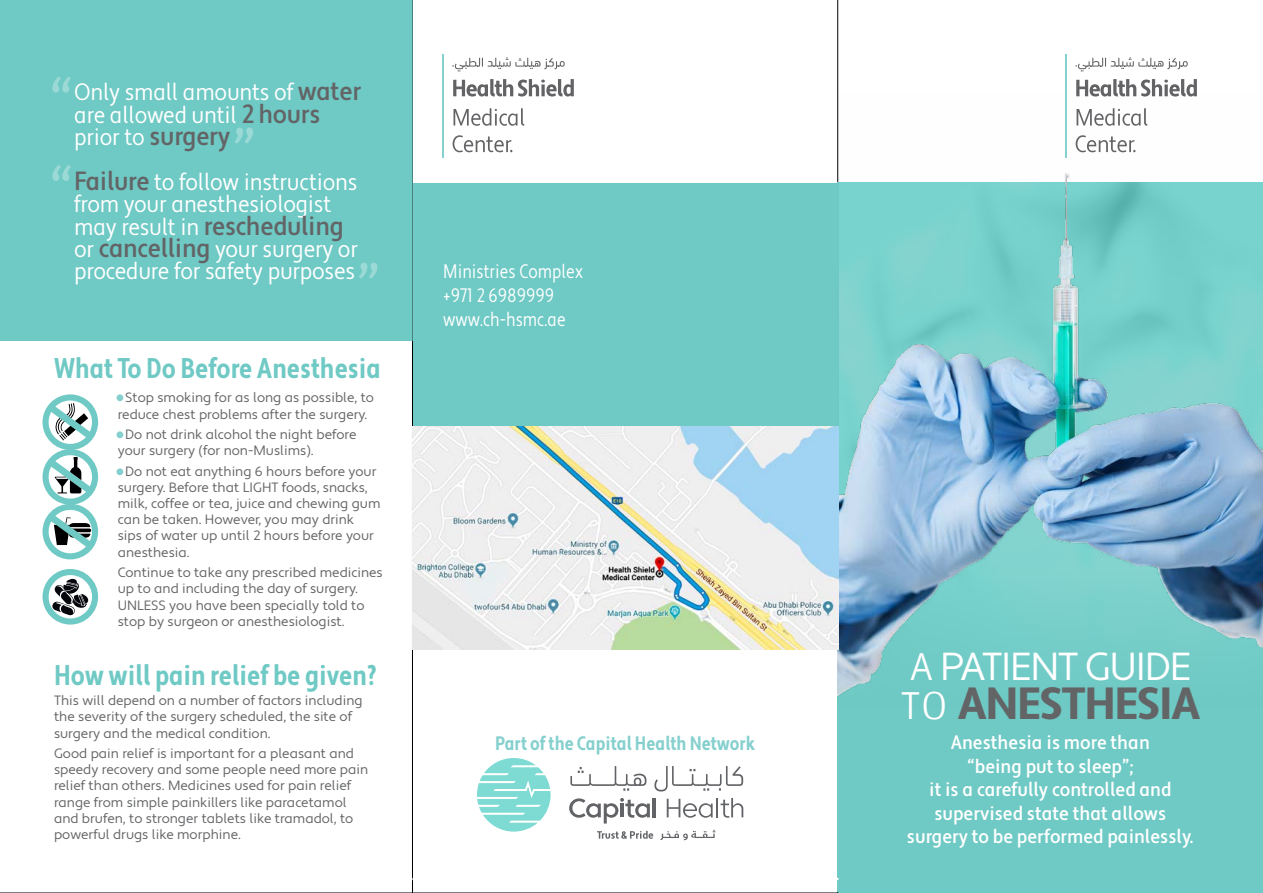
<style>
.page{position:relative;width:1263px;height:893px;background:#fff}
.page>*{position:absolute;margin:0;border:0;box-sizing:border-box;transform-origin:0 0}
.t1{font:700 condensed 45px "Apertura";letter-spacing:-.04em;color:#636466;scale:1.09 1}
.t2{font:39px "Apertura";letter-spacing:-.03em;color:#fff}
.t3{font:700 condensed 28.5px "Apertura";color:#6fc9c4;scale:.9 1}
.t4{font:500 condensed 26.25px "Apertura";letter-spacing:-.01em;color:#636466}
.t5{font:condensed 23.7px/22.4px "Apertura";letter-spacing:-.01em;color:#fff}
.t6{font:500 condensed 19.5px/23.4px "Apertura";color:#fff;text-align:center}
.t7{font:condensed 19.5px/23.7px "Apertura";color:#fff;scale:.9 1}
.t8{font:700 condensed 19.5px "Apertura";color:#85d0ce;scale:.9 1}
.t9{font:13.5px/16.2px "Apertura";color:#636466}
.s1{font-weight:500;font-size:26.25px;color:#636466}
.s2{font-weight:400;font-size:23.7px;color:#fff}
.s3{font-family:"Unit";font-weight:300}
.s4{font-family:"Unit";font-weight:300;font-stretch:normal;font-size:39px;color:#fff}
</style>
<div class="page">
<div style="left:837px;top:183px;width:426px;height:710px;background:#6fc9c4"></div>
<div style="left:413px;top:183px;width:425px;height:467px;background:#6fc9c4"></div>
<svg style="left:477px;top:758px;width:74px;height:74px"></svg>
<svg style="left:570px;top:766px;width:76px;height:25px"></svg>
<svg style="left:654px;top:766px;width:89px;height:25px"></svg>
<svg style="left:569px;top:798px;width:81px;height:25px"></svg>
<hr style="left:653px;top:798px;width:3px;height:19px;background:#616366">
<svg style="left:667px;top:798px;width:76px;height:20px"></svg>
<svg style="left:597px;top:831px;width:56px;height:8px"></svg>
<svg style="left:660px;top:830px;width:55px;height:10px"></svg>
<img style="left:838px;top:95px;width:425px;height:601px">
<div style="left:0;top:0;width:413px;height:341px;background:#6fc9c4"></div>
<svg style="left:206px;top:868px;width:207px;height:25px"></svg>
<svg style="left:632px;top:877px;width:206px;height:16px"></svg>
<svg style="left:42px;top:394px;width:56px;height:165px"></svg>
<svg style="left:42px;top:569px;width:56px;height:56px"></svg>
<div style="left:117px;top:394px;width:6px;height:7px;background:#85d0ce;border-radius:50%"></div>
<div style="left:117px;top:431px;width:6px;height:7px;background:#85d0ce;border-radius:50%"></div>
<div style="left:117px;top:468px;width:6px;height:7px;background:#85d0ce;border-radius:50%"></div>
<hr style="left:1065px;top:54px;width:2px;height:103px;background:#85d1cf">
<svg style="left:1075px;top:57px;width:113px;height:14px"></svg>
<svg style="left:1076px;top:135px;width:59px;height:17px"></svg>
<svg style="left:1076px;top:108px;width:71px;height:18px"></svg>
<svg style="left:1076px;top:79px;width:121px;height:18px"></svg>
<hr style="left:442px;top:54px;width:2px;height:103px;background:#85d1cf">
<svg style="left:452px;top:57px;width:113px;height:14px"></svg>
<svg style="left:453px;top:135px;width:59px;height:17px"></svg>
<svg style="left:453px;top:108px;width:71px;height:18px"></svg>
<svg style="left:453px;top:79px;width:121px;height:18px"></svg>
<svg style="left:52px;top:77px;width:19px;height:16px"></svg>
<svg style="left:52px;top:165px;width:19px;height:16px"></svg>
<svg style="left:234px;top:128px;width:19px;height:16px"></svg>
<svg style="left:359px;top:263px;width:18px;height:16px"></svg>
<img style="left:413px;top:427px;width:425px;height:223px">
<h3 class="t5" style="left:74px;top:82px;width:288px">Only small amounts of <span class="s1">water </span>are allowed until <span class="s1">2 hours </span>prior to <span class="s1">surgery</span></h3>
<h3 class="t5" style="left:74px;top:171px;width:285px"><span class="s1">Failure</span> to follow instructions from your anesthesiologist</h3>
<h3 class="t4" style="left:74px;top:210px;width:271px"><span class="s2">may result in</span> rescheduling</h3>
<h3 class="t5" style="left:74px;top:238px;width:285px">or <span class="s1">cancelling</span> your surgery or procedure for safety purposes</h3>
<h3 class="t3" style="left:54px;top:351px;width:365px">What To Do Before Anesthesia</h3>
<p class="t9" style="left:118px;top:390px;width:258px">• Stop smoking for as long as possible, to reduce chest problems after the surgery.</p>
<p class="t9" style="left:118px;top:427px;width:240px">• Do not drink alcohol the night before your surgery (for non-Muslims).</p>
<p class="t9" style="left:118px;top:463px;width:264px">• Do not eat anything 6 hours before your surgery. Before that LIGHT foods, snacks, milk, coffee or tea, juice and chewing gum can be taken. However, you may drink sips of water up until 2 hours before your anesthesia.</p>
<p class="t9" style="left:118px;top:565px;width:266px">Continue to take any prescribed medicines up to and including the day of surgery.<br>UNLESS you have been specially told to stop by surgeon or anesthesiologist.</p>
<h3 class="t3" style="left:54px;top:658px;width:360px">How will pain relief be given?</h3>
<p class="t9" style="left:54px;top:693px;width:310px">This will depend on a number of factors including the severity of the surgery scheduled, the site of surgery and the medical condition.</p>
<p class="t9" style="left:54px;top:746px;width:316px">Good pain relief is important for a pleasant and speedy recovery and some people need more pain relief than others. Medicines used for pain relief range from simple painkillers like paracetamol and brufen, to stronger tablets like tramadol, to powerful drugs like morphine.</p>
<h3 class="t7" style="left:443px;top:260px;width:157px">Ministries Complex +971 2 6989999 www.ch-hsmc.ae</h3>
<h3 class="t8" style="left:495px;top:731px;width:291px">Part of the Capital Health Network</h3>
<h2 class="t2" style="left:909px;top:643px;width:283px"><span class="s3">A</span> PATIENT GUIDE</h2>
<h1 class="t1" style="left:900px;top:676px;width:277px"><span class="s4">TO</span> ANESTHESIA</h1>
<h3 class="t6" style="left:907px;top:732px;width:288px">Anesthesia is more than<br>“being put to sleep”;<br>it is a carefully controlled and supervised state that allows surgery to be performed painlessly.</h3>
</div>
